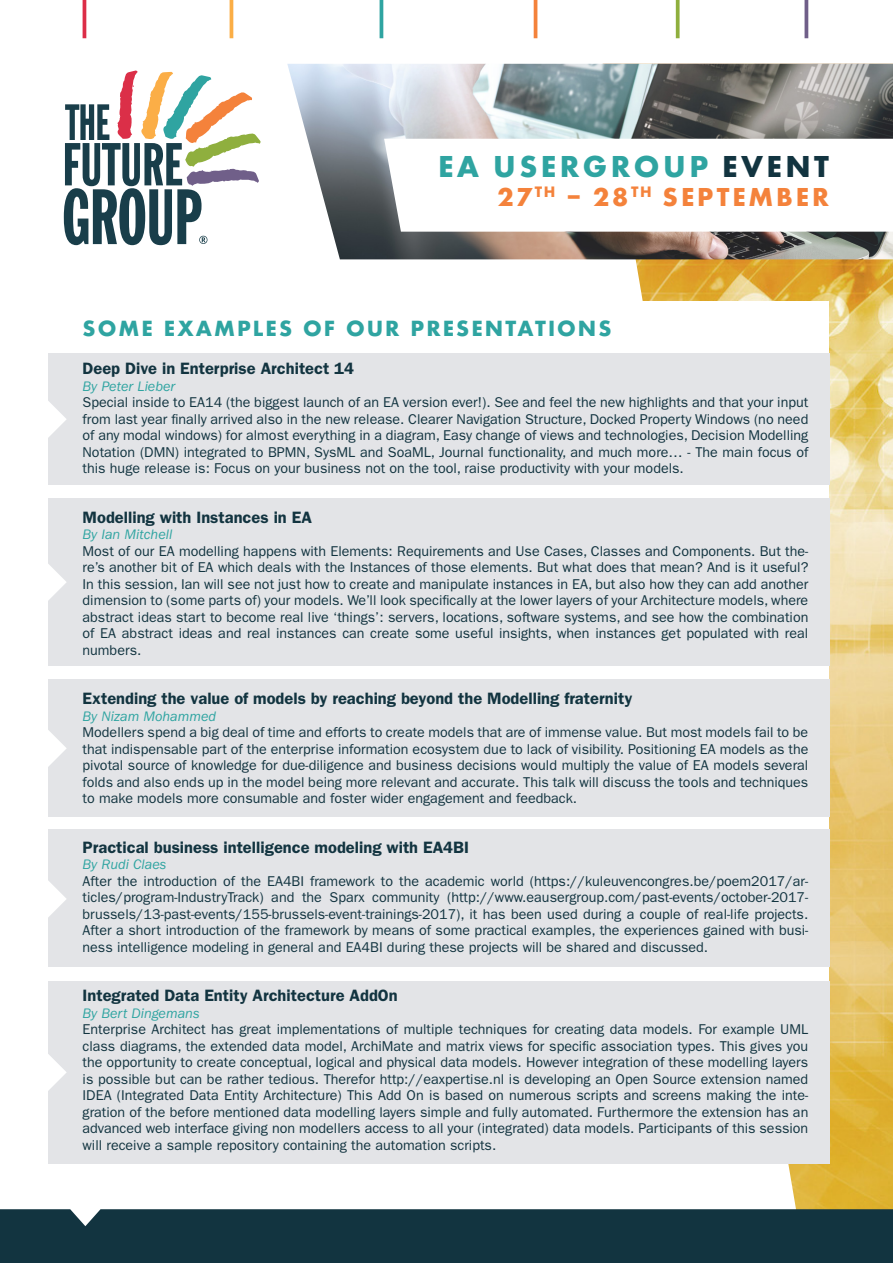
<style>
.page{position:relative;width:893px;height:1263px;background:#fff}
.page>*{position:absolute;margin:0;border:0;box-sizing:border-box;transform-origin:0 0}
.Kop{font:700 31.5px "Futura PT";letter-spacing:.11em;color:#2fa4a1}
.Kop-2{font:700 27px "Futura PT";letter-spacing:.11em;color:#f4823b}
.t1{font:700 20.25px "Futura";letter-spacing:.1em;color:#2fa4a1}
.intro{font:600 16.5px "ITC Franklin Gothic Std";color:#123440}
.intro-2{font:14.25px/16.5px "ITC Franklin Gothic Std";color:#123440;text-align:justify}
.intro-3{font:italic 14.25px "ITC Franklin Gothic Std";color:#2fa4a1}
.s1{color:#123440}
</style>
<div class="page">
<img style="left:603px;top:259px;width:290px;height:950px">
<div style="left:412px;top:302px;width:417px;height:861px;background:#fff"></div>
<hr style="left:83px;top:0;width:3px;height:38px;background:#dc2d47">
<hr style="left:230px;top:0;width:3px;height:38px;background:#fbae46">
<hr style="left:380px;top:0;width:3px;height:38px;background:#2fa4a1">
<hr style="left:534px;top:0;width:3px;height:38px;background:#f4823b">
<svg style="left:676px;top:0;width:4px;height:38px"></svg>
<svg style="left:804px;top:0;width:4px;height:38px"></svg>
<img style="left:287px;top:64px;width:606px;height:195px">
<svg style="left:384px;top:139px;width:509px;height:93px"></svg>
<svg style="left:64px;top:70px;width:196px;height:175px"></svg>
<div style="left:48px;top:353px;width:781px;height:132px;background:#e3e4e7"></div>
<svg style="left:48px;top:401px;width:19px;height:37px"></svg>
<div style="left:48px;top:498px;width:781px;height:168px;background:#e3e4e7"></div>
<div style="left:48px;top:680px;width:781px;height:137px;background:#e3e4e7"></div>
<div style="left:48px;top:830px;width:781px;height:137px;background:#e3e4e7"></div>
<div style="left:48px;top:981px;width:781px;height:183px;background:#e3e4e7"></div>
<svg style="left:48px;top:564px;width:18px;height:36px"></svg>
<svg style="left:48px;top:730px;width:19px;height:37px"></svg>
<svg style="left:48px;top:881px;width:18px;height:36px"></svg>
<svg style="left:48px;top:1054px;width:19px;height:37px"></svg>
<div style="left:0;top:1209px;width:893px;height:54px;background:#123440"></div>
<p class="Kop" style="left:438px;top:147px;width:393px">EA USERGROUP <span class="s1">EVENT</span></p>
<p class="Kop-2" style="left:497px;top:179px;width:333px">27<sup>TH</sup> – 28<sup>TH</sup> SEPTEMBER</p>
<p class="t1" style="left:83px;top:314px;width:530px">SOME EXAMPLES OF OUR PRESENTATIONS</p>
<p class="intro" style="left:83px;top:359px;width:273px">Deep Dive in Enterprise Architect 14</p>
<p class="intro-3" style="left:83px;top:378px;width:94px">By Peter Lieber</p>
<p class="intro-2" style="left:83px;top:394px;width:727px">Special inside to EA14 (the biggest launch of an EA version ever!). See and feel the new highlights and that your input from last year finally arrived also in the new release. Clearer Navigation Structure, Docked Property Windows (no need of any modal windows) for almost everything in a diagram, Easy change of views and technologies, Decision Modelling Notation (DMN) integrated to BPMN, SysML and SoaML, Journal functionality, and much more… - The main focus of this huge release is: Focus on your business not on the tool, raise productivity with your models.</p>
<p class="intro" style="left:83px;top:507px;width:231px">Modelling with Instances in EA</p>
<p class="intro-3" style="left:83px;top:527px;width:91px">By Ian Mitchell</p>
<p class="intro-2" style="left:83px;top:543px;width:727px">Most of our EA modelling happens with Elements: Requirements and Use Cases, Classes and Components. But the&shy;re’s another bit of EA which deals with the Instances of those elements. But what does that mean? And is it useful?<br>In this session, Ian will see not just how to create and manipulate instances in EA, but also how they can add another dimension to (some parts of) your models. We’ll look specifically at the lower layers of your Architecture models, where abstract ideas start to become real live ‘things’: servers, locations, software systems, and see how the combination of EA abstract ideas and real instances can create some useful insights, when instances get populated with real numbers.</p>
<p class="intro" style="left:83px;top:689px;width:551px">Extending the value of models by reaching beyond the Modelling fraternity</p>
<p class="intro-3" style="left:83px;top:708px;width:135px">By Nizam Mohammed</p>
<p class="intro-2" style="left:83px;top:724px;width:727px">Modellers spend a big deal of time and efforts to create models that are of immense value. But most models fail to be that indispensable part of the enterprise information ecosystem due to lack of visibility. Positioning EA models as the pivotal source of knowledge for due-diligence and business decisions would multiply the value of EA models several folds and also ends up in the model being more relevant and accurate. This talk will discuss the tools and techniques to make models more consumable and foster wider engagement and feedback.</p>
<p class="intro" style="left:83px;top:837px;width:388px">Practical business intelligence modeling with EA4BI</p>
<p class="intro-3" style="left:83px;top:857px;width:85px">By Rudi Claes</p>
<p class="intro-2" style="left:83px;top:873px;width:727px">After the introduction of the EA4BI framework to the academic world (https://kuleuvencongres.be/poem2017/ar&shy;ticles/program-IndustryTrack) and the Sparx community (http://www.eausergroup.com/past-events/october-2017- brussels/13-past-events/155-brussels-event-trainings-2017), it has been used during a couple of real-life projects.<br>After a short introduction of the framework by means of some practical examples, the experiences gained with busi&shy;ness intelligence modeling in general and EA4BI during these projects will be shared and discussed.</p>
<p class="intro" style="left:83px;top:986px;width:317px">Integrated Data Entity Architecture AddOn</p>
<p class="intro-3" style="left:83px;top:1005px;width:119px">By Bert Dingemans</p>
<p class="intro-2" style="left:83px;top:1021px;width:727px">Enterprise Architect has great implementations of multiple techniques for creating data models. For example UML class diagrams, the extended data model, ArchiMate and matrix views for specific association types. This gives you the opportunity to create conceptual, logical and physical data models. However integration of these modelling layers is possible but can be rather tedious. Therefor http://eaxpertise.nl is developing an Open Source extension named IDEA (Integrated Data Entity Architecture) This Add On is based on numerous scripts and screens making the inte&shy;gration of the before mentioned data modelling layers simple and fully automated. Furthermore the extension has an advanced web interface giving non modellers access to all your (integrated) data models. Participants of this session will receive a sample repository containing the automation scripts.</p>
</div>
